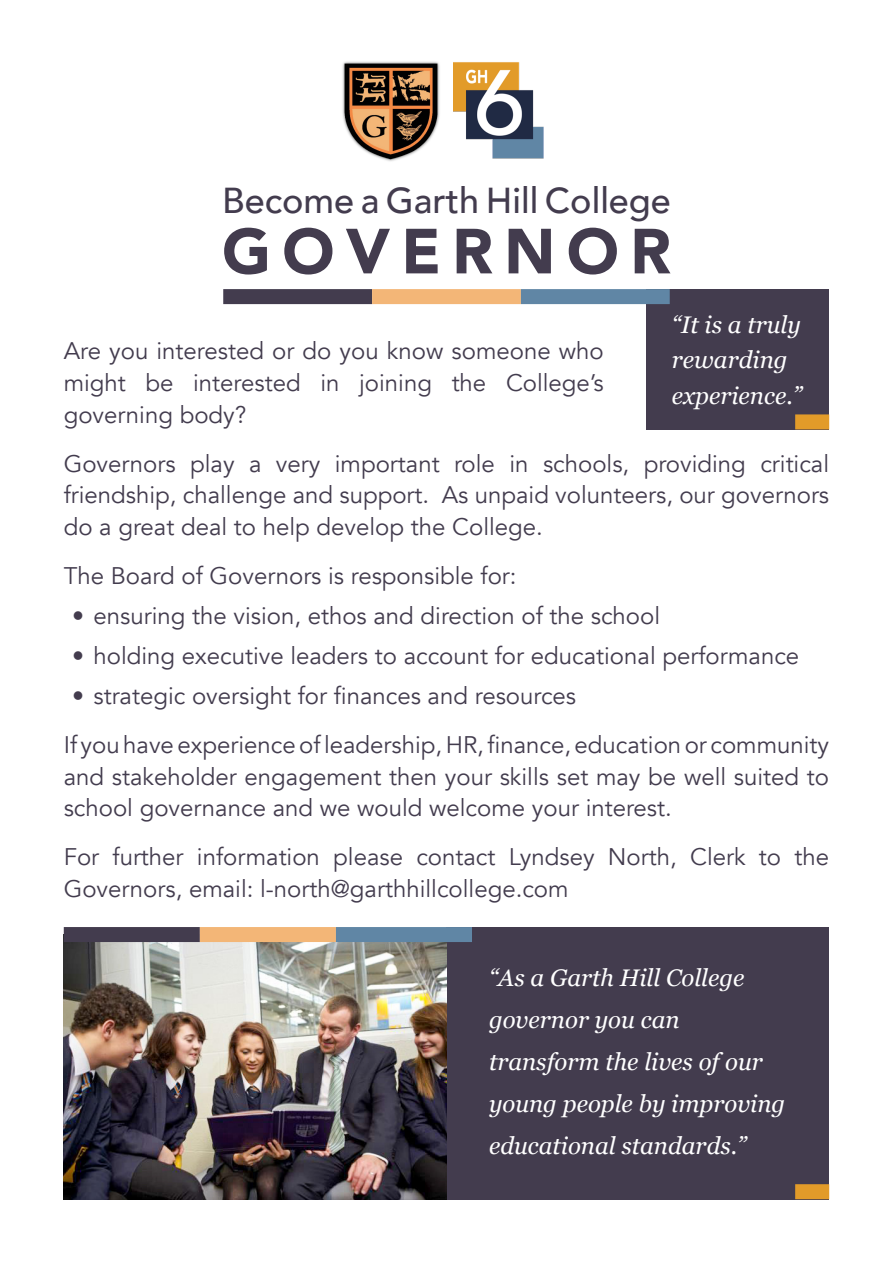
<style>
.page{position:relative;width:893px;height:1263px;background:#fff}
.page>*{position:absolute;margin:0;border:0;box-sizing:border-box;transform-origin:0 0}
.t1{font:900 63px "Avenir";letter-spacing:.175em;color:#433c4e}
.t2{font:500 36px "Avenir";color:#433c4e}
.t3{font:24px/31.7px "Avenir";color:#433c4e}
.t4{font:italic 24px/42px "Georgia";color:#fff}
</style>
<div class="page">
<div style="left:446px;top:927px;width:383px;height:272px;background:#433c4e"></div>
<img style="left:64px;top:942px;width:382px;height:257px">
<div style="left:646px;top:289px;width:183px;height:140px;background:#433c4e"></div>
<img style="left:342px;top:61px;width:98px;height:100px">
<img style="left:453px;top:62px;width:91px;height:97px">
<div style="left:223px;top:289px;width:149px;height:15px;background:#433c4e"></div>
<div style="left:372px;top:289px;width:149px;height:15px;background:#f3b677"></div>
<div style="left:521px;top:289px;width:149px;height:15px;background:#6086a5"></div>
<div style="left:64px;top:927px;width:136px;height:15px;background:#433c4e"></div>
<div style="left:200px;top:927px;width:136px;height:15px;background:#f3b677"></div>
<div style="left:336px;top:927px;width:136px;height:15px;background:#6086a5"></div>
<div style="left:795px;top:414px;width:34px;height:15px;background:#e29b29"></div>
<div style="left:795px;top:1184px;width:34px;height:15px;background:#e29b29"></div>
<h1 class="t2" style="left:222px;top:170px;width:450px">Become a Garth Hill College</h1>
<h1 class="t1" style="left:222px;top:197px;width:450px">GOVERNOR</h1>
<p class="t4" style="left:672px;top:302px;width:131px">“It is a truly</p>
<p class="t4" style="left:672px;top:338px;width:117px">rewarding</p>
<p class="t4" style="left:672px;top:374px;width:132px">experience.”</p>
<p class="t3" style="left:64px;top:336px;width:542px">Are you interested or do you know someone who</p>
<p class="t3" style="left:64px;top:367px;width:542px">might be interested in joining the College’s governing body?</p>
<p class="t3" style="left:64px;top:448px;width:767px;text-align:justify">Governors play a very important role in schools, providing critical friendship, challenge and support. As unpaid volunteers, our governors do a great deal to help develop the College.</p>
<p class="t3" style="left:64px;top:560px;width:454px">The Board of Governors is responsible for:</p>
<p class="t3" style="left:72px;top:600px;width:589px">• ensuring the vision, ethos and direction of the school</p>
<p class="t3" style="left:72px;top:640px;width:729px">• holding executive leaders to account for educational performance</p>
<p class="t3" style="left:72px;top:681px;width:505px">• strategic oversight for finances and resources</p>
<p class="t3" style="left:64px;top:729px;width:767px;text-align:justify">If you have experience of leadership, HR, finance, education or community and stakeholder engagement then your skills set may be well suited to school governance and we would welcome your interest.</p>
<p class="t3" style="left:64px;top:841px;width:767px">For further information please contact Lyndsey North, Clerk to the<br>Governors, email: l-north@garthhillcollege.com</p>
<p class="t4" style="left:489px;top:956px;width:298px">“As a Garth Hill College governor you can transform the lives of our young people by improving educational standards.”</p>
</div>
